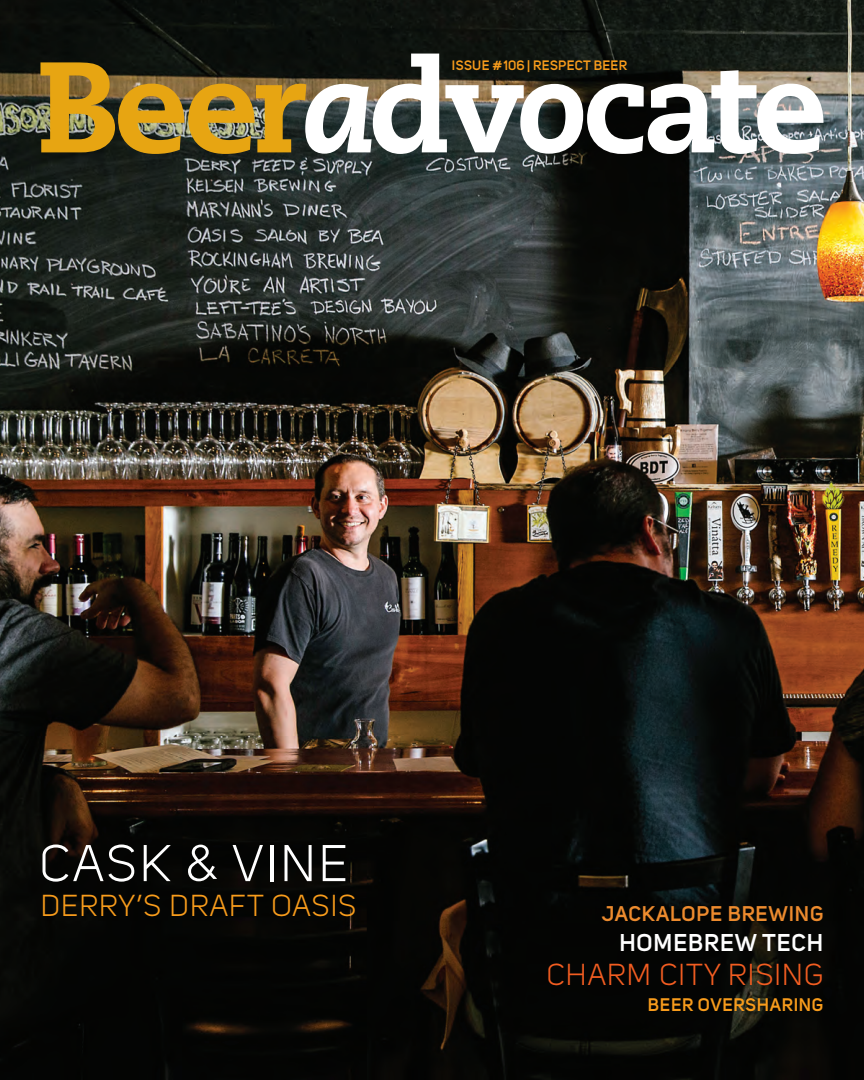
<style>
.page{position:relative;width:864px;height:1080px;background:#fff}
.page>*{position:absolute;margin:0;border:0;box-sizing:border-box;transform-origin:0 0}
.t1{font:51px "Uni Sans";letter-spacing:.06em;color:#fff}
.t2{font:30px "Uni Sans";letter-spacing:.04em;color:#f89c1c}
.t3{font:30px "Uni Sans";letter-spacing:.04em;color:#f25d21}
.t4{font:600 24px "Uni Sans";letter-spacing:.04em;color:#fff}
.t5{font:600 21px "Uni Sans";letter-spacing:.04em;color:#ed8b2e}
.t6{font:600 18px "Uni Sans";letter-spacing:.04em;color:#f89c1c}
.t7{font:600 13.5px "Uni Sans";letter-spacing:.025em;color:#f89c1c}
</style>
<div class="page">
<img style="left:0;top:0;width:864px;height:1080px">
<svg style="left:40px;top:54px;width:784px;height:100px"></svg>
<p class="t7" style="left:452px;top:55px;width:177px">ISSUE #106 | RESPECT BEER</p>
<p class="t1" style="left:40px;top:834px;width:310px">CASK &amp; VINE</p>
<p class="t2" style="left:41px;top:888px;width:317px">DERRY’S DRAFT OASIS</p>
<p class="t5" style="left:602px;top:898px;width:223px">JACKALOPE BREWING</p>
<p class="t4" style="left:619px;top:924px;width:205px">HOMEBREW TECH</p>
<p class="t3" style="left:547px;top:958px;width:278px">CHARM CITY RISING</p>
<p class="t6" style="left:648px;top:991px;width:177px">BEER OVERSHARING</p>
</div>
